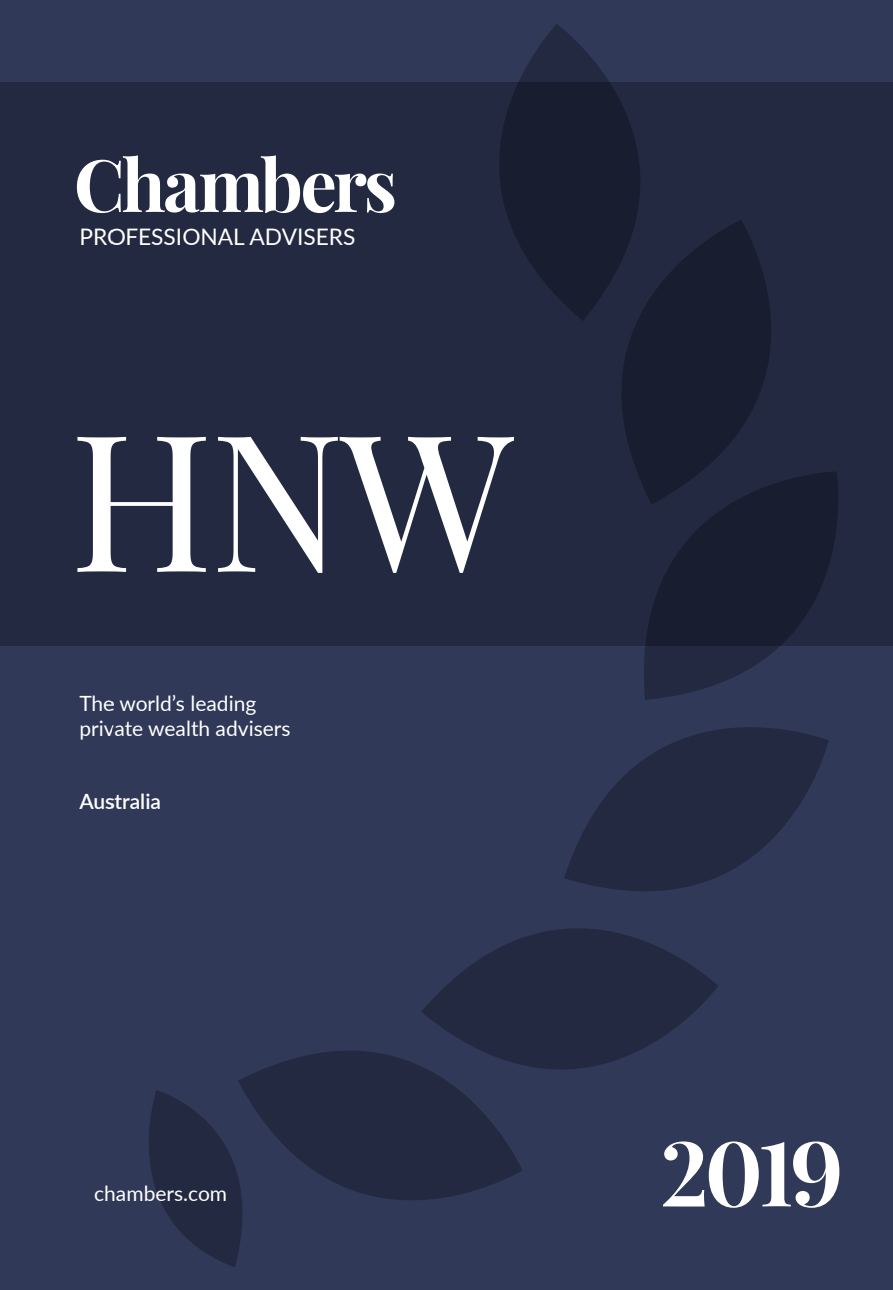
<style>
.page{position:relative;width:893px;height:1290px;background:#303958}
.page>*{position:absolute;margin:0;border:0;box-sizing:border-box;transform-origin:0 0}
.t1{font:190.75px "Playfair Display";color:#fff}
.t2{font:700 89.95px "Playfair Display";color:#fff}
.t3{font:22.75px "Lato";color:#fff}
.t4{font:21px "Lato";color:#fff}
.t5{font:600 21px "Lato";color:#fff}
</style>
<div class="page">
<div style="left:0;top:82px;width:893px;height:563px;background:#232941"></div>
<svg style="left:149px;top:1090px;width:89px;height:177px"></svg>
<svg style="left:499px;top:24px;width:141px;height:263px;fill:#191d30"></svg>
<svg style="left:549px;top:220px;width:222px;height:251px;fill:#191d30"></svg>
<svg style="left:627px;top:471px;width:213px;height:193px;fill:#191d30"></svg>
<svg style="left:238px;top:1050px;width:284px;height:202px;fill:#272e47"></svg>
<svg style="left:579px;top:664px;width:250px;height:213px"></svg>
<svg style="left:421px;top:840px;width:297px;height:315px"></svg>
<svg style="left:77px;top:155px;width:317px;height:58px"></svg>
<p class="t3" style="left:79px;top:220px;width:278px">PROFESSIONAL ADVISERS</p>
<p class="t1" style="left:69px;top:381px;width:446px">HNW</p>
<p class="t4" style="left:79px;top:689px;width:178px">The world’s leading</p>
<p class="t4" style="left:79px;top:713px;width:213px">private wealth advisers</p>
<p class="t5" style="left:79px;top:786px;width:83px">Australia</p>
<p class="t4" style="left:94px;top:1179px;width:134px">chambers.com</p>
<p class="t2" style="left:660px;top:1116px;width:185px">2019</p>
</div>
